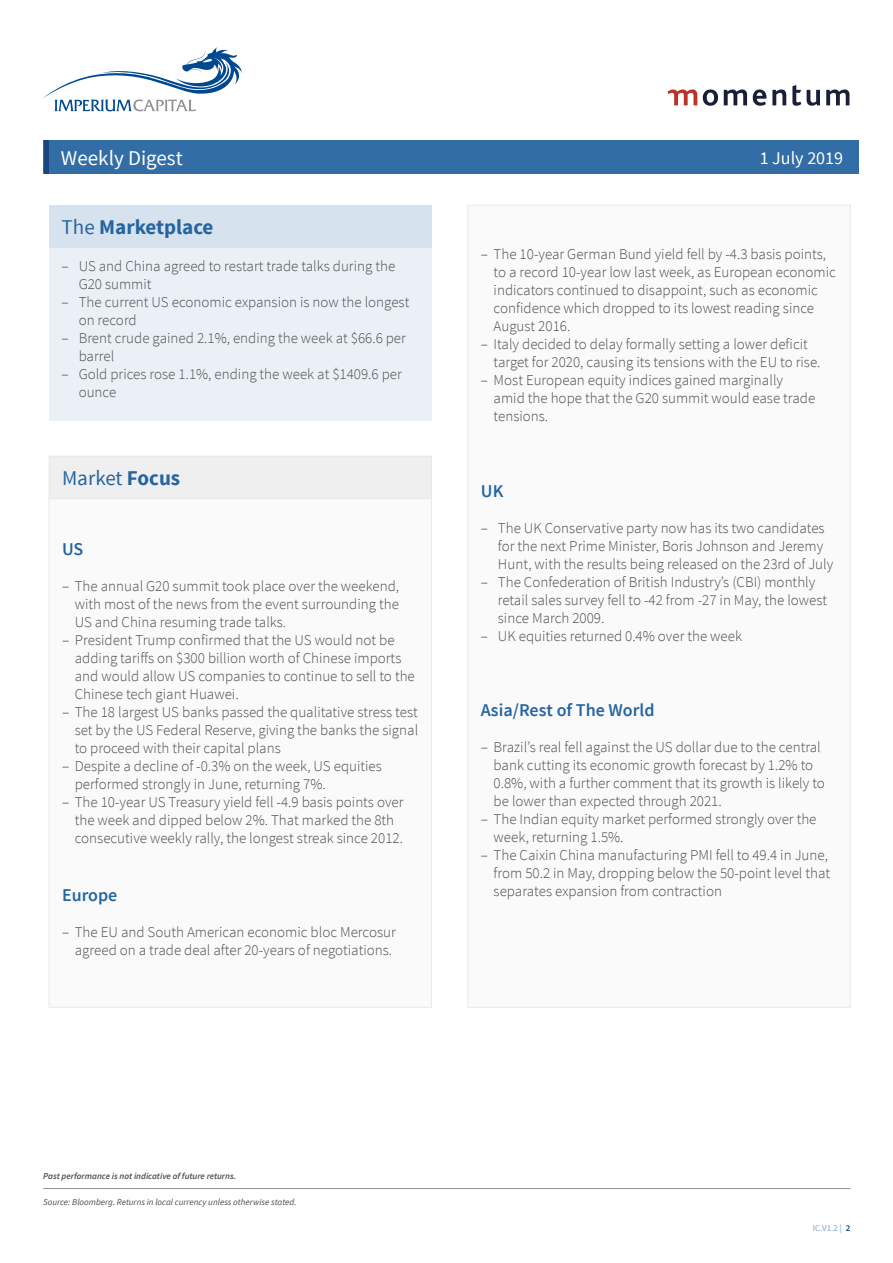
<style>
.page{position:relative;width:893px;height:1263px;background:#fff}
.page>*{position:absolute;margin:0;border:0;box-sizing:border-box;transform-origin:0 0}
.t1{font:700 21px "Source Sans Pro";color:#2665a1}
.t2{font:21px "Source Sans Pro";color:#fff}
.t3{font:21px "Source Sans Pro";color:#2665a1}
.t4{font:600 18px "Source Sans Pro";color:#2665a1}
.t5{font:18px "Source Sans Pro";color:#fff}
.t6{font:300 15px/18px "Source Sans Pro";color:#4d4d4f}
.t7{font:italic 9px "Source Sans Pro";color:#4d4d4f}
.t8{font:italic 600 9px "Source Sans Pro";color:#4d4d4f}
.t9{font:9px "Source Sans Pro";color:#80a4c8}
.s1{font-weight:400}
.s2{font-weight:700}
.s3{font-weight:600;color:#004990}
</style>
<div class="page">
<svg style="left:43px;top:47px;width:199px;height:64px"></svg>
<svg style="left:668px;top:89px;width:29px;height:16px"></svg>
<svg style="left:724px;top:89px;width:23px;height:16px"></svg>
<svg style="left:753px;top:89px;width:13px;height:17px"></svg>
<svg style="left:772px;top:89px;width:14px;height:16px"></svg>
<svg style="left:792px;top:85px;width:9px;height:21px"></svg>
<svg style="left:807px;top:90px;width:13px;height:16px"></svg>
<svg style="left:826px;top:89px;width:23px;height:16px"></svg>
<svg style="left:703px;top:89px;width:15px;height:17px"></svg>
<div style="left:44px;top:140px;width:815px;height:34px;background:#336da6"></div>
<hr style="left:44px;top:140px;width:4px;height:34px;background:#194581">
<hr style="left:43px;top:1188px;width:807px;height:1px;background:#939598">
<div style="left:49px;top:247px;width:383px;height:174px;background:#ebf0f6"></div>
<div style="left:49px;top:205px;width:383px;height:43px;background:#d6e2ed"></div>
<div style="left:49px;top:499px;width:382px;height:508px;background:#fafafa"></div>
<div style="left:49px;top:456px;width:382px;height:42px;background:#efefef"></div>
<div style="left:468px;top:205px;width:382px;height:802px;background:#fafafa"></div>
<h1 class="t2" style="left:61px;top:145px;width:123px">Weekly Digest</h1>
<p class="t5" style="left:760px;top:147px;width:85px">1 July 2019</p>
<h1 class="t1" style="left:62px;top:214px;width:153px"><span class="s1">The</span> Marketplace</h1>
<p class="t6" style="left:79px;top:257px;width:318px;text-indent:-17px">– US and China agreed to restart trade talks during the<br>G20 summit</p>
<p class="t6" style="left:79px;top:293px;width:332px;text-indent:-17px">– The current US economic expansion is now the longest on record</p>
<p class="t6" style="left:79px;top:329px;width:329px;text-indent:-17px">– Brent crude gained 2.1%, ending the week at $66.6 per barrel</p>
<p class="t6" style="left:79px;top:365px;width:325px;text-indent:-17px">– Gold prices rose 1.1%, ending the week at $1409.6 per ounce</p>
<h1 class="t3" style="left:62px;top:465px;width:120px">Market <span class="s2">Focus</span></h1>
<p class="t4" style="left:62px;top:538px;width:23px">US</p>
<p class="t6" style="left:75px;top:577px;width:326px;text-align:justify;text-indent:-13px">– The annual G20 summit took place over the weekend, with most of the news from the event surrounding the US and China resuming trade talks.</p>
<p class="t6" style="left:75px;top:631px;width:342px;text-indent:-13px">– President Trump confirmed that the US would not be adding tariffs on $300 billion worth of Chinese imports and would allow US companies to continue to sell to the Chinese tech giant Huawei.</p>
<p class="t6" style="left:75px;top:703px;width:345px;text-align:justify;text-indent:-13px">– The 18 largest US banks passed the qualitative stress test set by the US Federal Reserve, giving the banks the signal to proceed with their capital plans</p>
<p class="t6" style="left:75px;top:757px;width:309px;text-indent:-13px">– Despite a decline of -0.3% on the week, US equities performed strongly in June, returning 7%.</p>
<p class="t6" style="left:75px;top:793px;width:330px;text-indent:-13px">– The 10-year US Treasury yield fell -4.9 basis points over the week and dipped below 2%. That marked the 8th consecutive weekly rally, the longest streak since 2012.</p>
<p class="t4" style="left:62px;top:883px;width:57px">Europe</p>
<p class="t6" style="left:62px;top:923px;width:335px;text-align:right">– The EU and South American economic bloc Mercosur agreed on a trade deal after 20-years of negotiations.</p>
<p class="t6" style="left:494px;top:245px;width:344px;text-indent:-13px">– The 10-year German Bund yield fell by -4.3 basis points, to a record 10-year low last week, as European economic indicators continued to disappoint, such as economic confidence which dropped to its lowest reading since August 2016.</p>
<p class="t6" style="left:494px;top:335px;width:328px;text-indent:-13px">– Italy decided to delay formally setting a lower deficit target for 2020, causing its tensions with the EU to rise.</p>
<p class="t6" style="left:494px;top:371px;width:323px;text-indent:-13px">– Most European equity indices gained marginally amid the hope that the G20 summit would ease trade tensions.</p>
<p class="t4" style="left:481px;top:479px;width:24px">UK</p>
<p class="t6" style="left:498px;top:519px;width:337px;text-indent:-17px">– The UK Conservative party now has its two candidates for the next Prime Minister, Boris Johnson and Jeremy<br>Hunt, with the results being released on the 23rd of July</p>
<p class="t6" style="left:498px;top:573px;width:331px;text-indent:-17px">– The Confederation of British Industry’s (CBI) monthly retail sales survey fell to -42 from -27 in May, the lowest since March 2009.</p>
<p class="t6" style="left:481px;top:627px;width:263px">– UK equities returned 0.4% over the week</p>
<p class="t4" style="left:481px;top:699px;width:175px">Asia/Rest of The World</p>
<p class="t6" style="left:494px;top:738px;width:333px;text-indent:-13px">– Brazil’s real fell against the US dollar due to the central bank cutting its economic growth forecast by 1.2% to 0.8%, with a further comment that its growth is likely to be lower than expected through 2021.</p>
<p class="t6" style="left:494px;top:810px;width:324px;text-indent:-13px">– The Indian equity market performed strongly over the week, returning 1.5%.</p>
<p class="t6" style="left:494px;top:846px;width:338px;text-indent:-13px">– The Caixin China manufacturing PMI fell to 49.4 in June, from 50.2 in May, dropping below the 50-point level that separates expansion from contraction</p>
<p class="t8" style="left:43px;top:1170px;width:194px">Past performance is not indicative of future returns.</p>
<p class="t7" style="left:43px;top:1196px;width:255px">Source: Bloomberg. Returns in local currency unless otherwise stated.</p>
<p class="t9" style="left:813px;top:1223px;width:39px">IC.V1.2 | <span class="s3">2</span></p>
</div>
